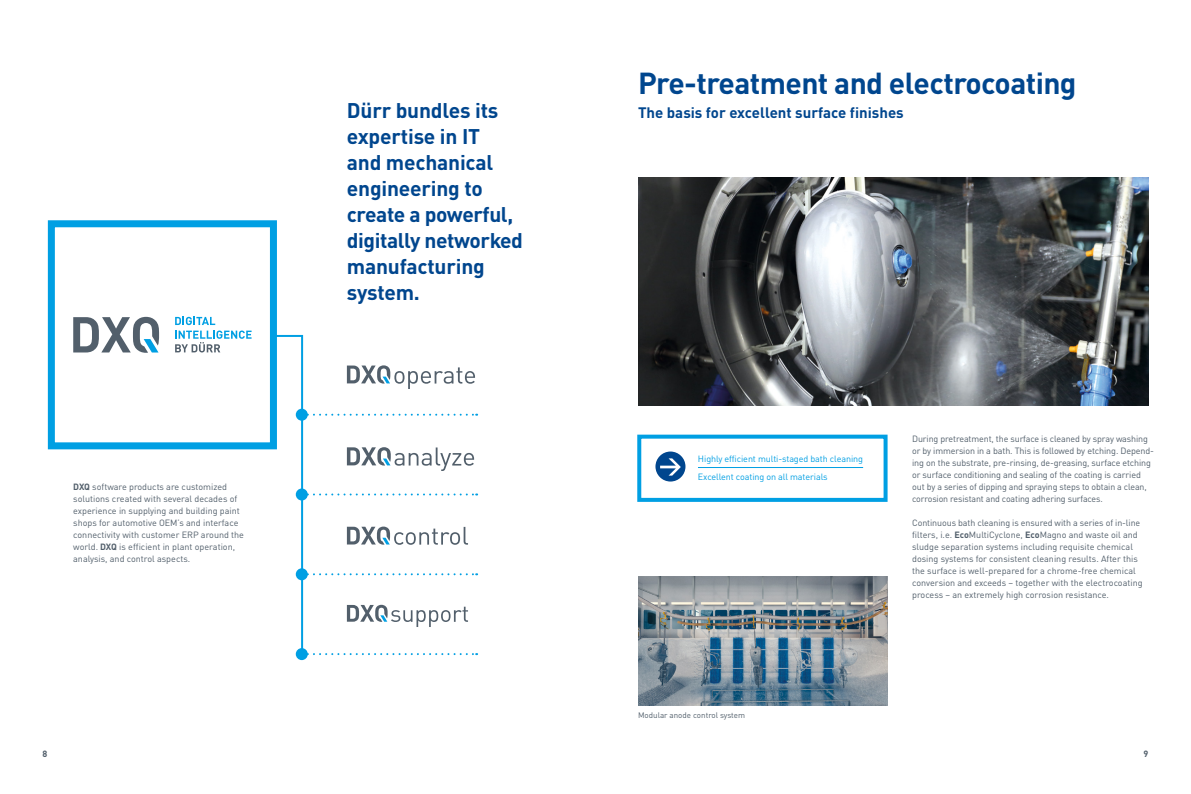
<style>
.page{position:relative;width:1191px;height:794px;background:#fff}
.page>*{position:absolute;margin:0;border:0;box-sizing:border-box;transform-origin:0 0}
.t1{font:700 30px "DIN Pro";letter-spacing:-.02em;color:#00468e}
.t2{font:700 21px/26px "DIN Pro";letter-spacing:-.01em;color:#00468e}
.t3{font:700 15px "DIN Pro";color:#00468e}
.t4{font:9px/12px "DIN Pro";letter-spacing:-.005em;color:#525f6b}
.t5{font:9px/18px "DIN Pro";letter-spacing:-.01em;color:#009fe3}
.t6{font:700 9px "DIN Pro";color:#525f6b}
.t7{font:8px "DIN Pro";color:#525f6b}
.s1{font-weight:700}
</style>
<div class="page">
<img style="left:638px;top:577px;width:249px;height:128px">
<img style="left:638px;top:178px;width:510px;height:228px">
<svg style="left:73px;top:317px;width:86px;height:36px"></svg>
<svg style="left:175px;top:317px;width:76px;height:35px"></svg>
<svg style="left:272px;top:334px;width:205px;height:323px"></svg>
<div style="left:296px;top:648px;width:12px;height:12px;background:#009fe3;border-radius:50%"></div>
<div style="left:48px;top:220px;width:229px;height:229px;border:7px solid #009fe3"></div>
<hr style="left:698px;top:467px;width:165px;height:1px;background:#009fe3">
<div style="left:637px;top:434px;width:250px;height:68px;border:4px solid #009fe3"></div>
<div style="left:655px;top:451px;width:30px;height:30px;background:#00468e;border-radius:50%"></div>
<svg style="left:660px;top:458px;width:21px;height:17px"></svg>
<p class="t4" style="left:73px;top:479px;width:172px"><span class="s1">DXQ</span> software products are customized solutions created with several decades of experience in supplying and building paint shops for automotive OEM’s and interface connectivity with customer ERP around the world. <span class="s1">DXQ</span> is efficient in plant operation, analysis, and control aspects.</p>
<h2 class="t2" style="left:347px;top:96px;width:178px">Dürr bundles its expertise in IT<br>and mechanical engineering to create a powerful, digitally networked manufacturing system.</h2>
<h1 class="t1" style="left:638px;top:59px;width:440px">Pre-treatment and electrocoating</h1>
<h3 class="t3" style="left:638px;top:100px;width:267px">The basis for excellent surface finishes</h3>
<p class="t5" style="left:698px;top:448px;width:166px">Highly efficient multi-staged bath cleaning<br>Excellent coating on all materials</p>
<p class="t7" style="left:638px;top:708px;width:109px">Modular anode control system</p>
<p class="t4" style="left:912px;top:431px;width:243px">During pretreatment, the surface is cleaned by spray washing or by immersion in a bath. This is followed by etching. Depend&shy;ing on the substrate, pre-rinsing, de-greasing, surface etching or surface conditioning and sealing of the coating is carried out by a series of dipping and spraying steps to obtain a clean, corrosion resistant and coating adhering surfaces.</p>
<p class="t4" style="left:912px;top:515px;width:232px">Continuous bath cleaning is ensured with a series of in-line filters, i.e. <span class="s1">Eco</span>MultiCyclone, <span class="s1">Eco</span>Magno and waste oil and sludge separation systems including requisite chemical dosing systems for consistent cleaning results. After this the surface is well-prepared for a chrome-free chemical conversion and exceeds – together with the electrocoating process – an extremely high corrosion resistance.</p>
<p class="t6" style="left:43px;top:746px;width:6px">8</p>
<p class="t6" style="left:1143px;top:746px;width:6px">9</p>
</div>
